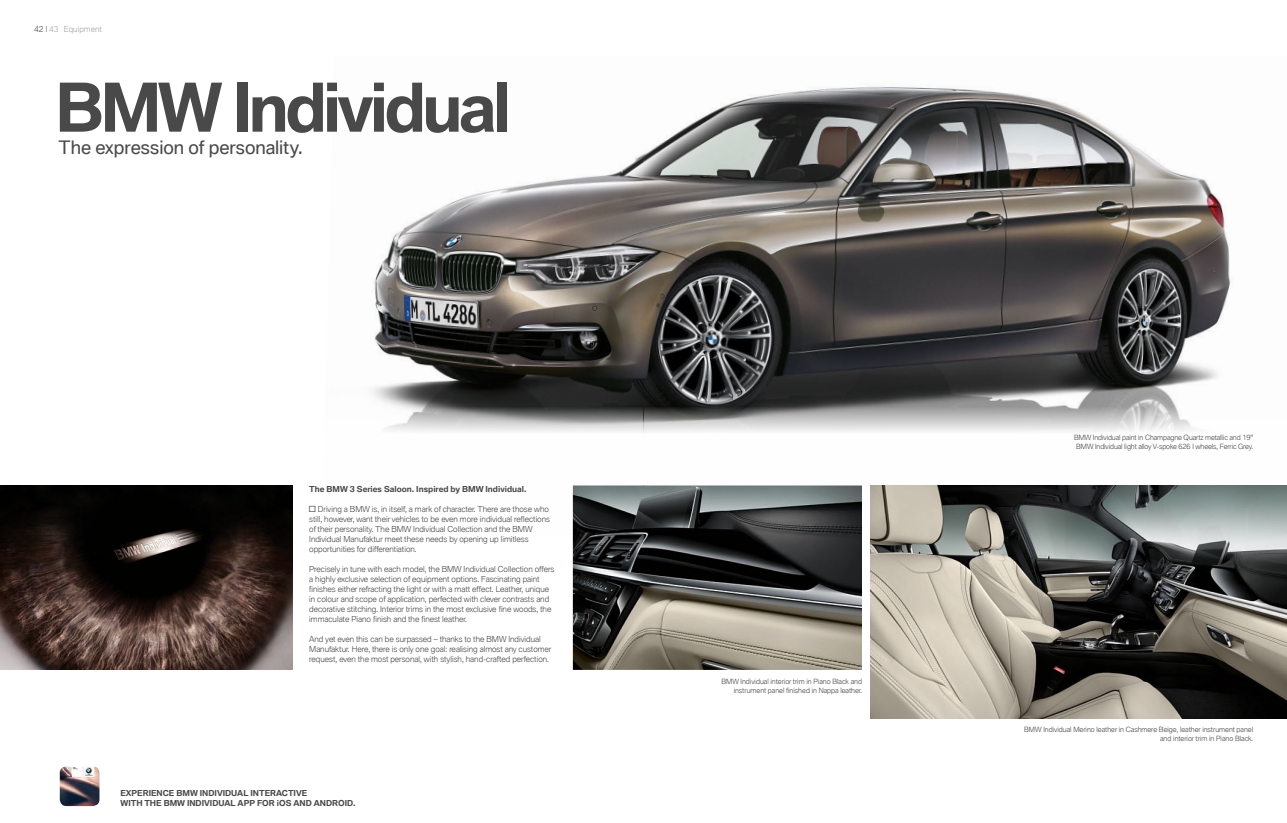
<style>
.page{position:relative;width:1287px;height:823px;background:#fff}
.page>*{position:absolute;margin:0;border:0;box-sizing:border-box;transform-origin:0 0}
.t1{font:700 65px "BMW Type Global Pro";letter-spacing:-.06em;color:#4a4949}
.t2{font:18px "BMW Type Global Pro";letter-spacing:-.005em;color:#4a4949}
.t3{font:300 8px/10px "BMW Type Global Pro";color:#4a4949}
.t4{font:700 8px/10px "BMW Type Global Pro";color:#4a4949}
.t5{font:300 8px "BMW Type Global Pro";color:#a8a7a7}
.t6{font:300 7px/9px "BMW Type Global Pro";color:#4a4949;text-align:right}
.s1{color:#a8a7a7}
</style>
<div class="page">
<img style="left:0;top:485px;width:292px;height:184px">
<img style="left:372px;top:86px;width:859px;height:449px">
<img style="left:60px;top:766px;width:39px;height:39px">
<img style="left:573px;top:485px;width:289px;height:184px">
<img style="left:871px;top:485px;width:416px;height:233px">
<p class="t5" style="left:64px;top:23px;width:40px">Equipment</p>
<p class="t3" style="left:34px;top:24px;width:26px">42 | <span class="s1">43</span></p>
<h1 class="t1" style="left:55px;top:71px;width:457px">BMW Individual</h1>
<h2 class="t2" style="left:59px;top:134px;width:246px">The expression of personality.</h2>
<p class="t4" style="left:309px;top:483px;width:219px">The BMW 3 Series Saloon. Inspired by BMW Individual.</p>
<p class="t3" style="left:309px;top:504px;width:242px;text-indent:9px">Driving a BMW is, in itself, a mark of character. There are those who still, however, want their vehicles to be even more individual reflections of their personality. The BMW Individual Collection and the BMW Individual Manufaktur meet these needs by opening up limitless opportunities for differentiation.</p>
<p class="t3" style="left:309px;top:564px;width:247px">Precisely in tune with each model, the BMW Individual Collection offers a highly exclusive selection of equipment options. Fascinating paint finishes either refracting the light or with a matt effect. Leather, unique in colour and scope of application, perfected with clever contrasts and decorative stitching. Interior trims in the most exclusive fine woods, the immaculate Piano finish and the finest leather.</p>
<p class="t3" style="left:309px;top:634px;width:244px">And yet even this can be surpassed – thanks to the BMW Individual<br>Manufaktur. Here, there is only one goal: realising almost any customer request, even the most personal, with stylish, hand-crafted perfection.</p>
<p class="t4" style="left:120px;top:788px;width:237px">EXPERIENCE BMW INDIVIDUAL INTERACTIVE<br>WITH THE BMW INDIVIDUAL APP FOR iOS AND ANDROID.</p>
<p class="t6" style="left:721px;top:676px;width:142px">BMW Individual interior trim in Piano Black and instrument panel finished in Nappa leather.</p>
<p class="t6" style="left:1074px;top:433px;width:181px;text-align:center">BMW Individual paint in Champagne Quartz metallic and 19"<br>BMW Individual light alloy V-spoke 626 I wheels, Ferric Grey.</p>
<p class="t6" style="left:1024px;top:725px;width:230px">BMW Individual Merino leather in Cashmere Beige, leather instrument panel and interior trim in Piano Black.</p>
</div>
